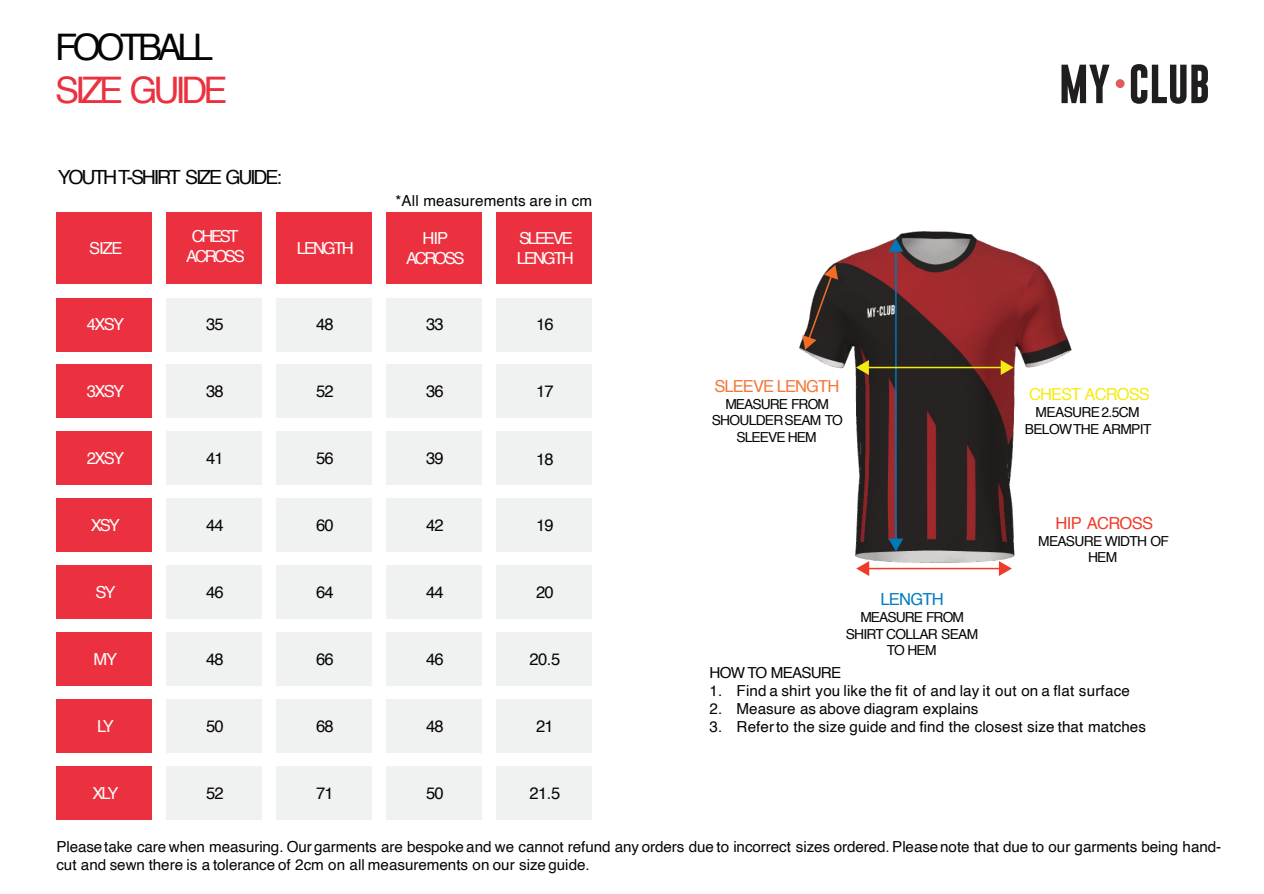
<style>
.page{position:relative;width:1264px;height:894px;background:#fff}
.page>*{position:absolute;margin:0;border:0;box-sizing:border-box;transform-origin:0 0}
.t1{font:36.6px "Helvetica";letter-spacing:-.11em;color:#eb313f}
.t2{font:36.6px "Helvetica";letter-spacing:-.12em;color:#050504}
.t3{font:19.5px "Helvetica";letter-spacing:-.11em;color:#040503}
.t4{font:16.5px "Helvetica";letter-spacing:-.05em;color:#050504}
.t5{font:16.5px/19.8px "Helvetica";letter-spacing:-.125em;color:#fff;text-align:center}
.t6{font:16.5px "Helvetica";letter-spacing:-.06em;color:#f3783a}
.t7{font:16.5px "Helvetica";letter-spacing:-.06em;color:#f4ec10}
.t8{font:16.5px "Helvetica";letter-spacing:-.04em;color:#ef3c2a}
.t9{font:16.5px "Helvetica";letter-spacing:-.045em;color:#007cc2}
.t10{font:15.15px/18.1px "Helvetica";letter-spacing:-.005em;color:#050504}
.t11{font:15.15px "Helvetica";letter-spacing:.005em;color:#040503}
.t12{font:15.15px "Helvetica";letter-spacing:-.055em;color:#040503}
.t13{font:13.8px/16.5px "Helvetica";letter-spacing:-.05em;color:#040503;text-align:center}
</style>
<div class="page">
<div style="left:57px;top:212px;width:95px;height:72px;background:#eb313f"></div>
<div style="left:57px;top:298px;width:95px;height:53px;background:#eb313f"></div>
<div style="left:57px;top:364px;width:95px;height:54px;background:#eb313f"></div>
<div style="left:57px;top:431px;width:95px;height:54px;background:#eb313f"></div>
<div style="left:57px;top:498px;width:95px;height:54px;background:#eb313f"></div>
<div style="left:57px;top:565px;width:95px;height:53px;background:#eb313f"></div>
<div style="left:57px;top:632px;width:95px;height:53px;background:#eb313f"></div>
<div style="left:57px;top:699px;width:95px;height:53px;background:#eb313f"></div>
<div style="left:57px;top:766px;width:95px;height:53px;background:#eb313f"></div>
<div style="left:167px;top:212px;width:95px;height:72px;background:#eb313f"></div>
<div style="left:276px;top:212px;width:96px;height:72px;background:#eb313f"></div>
<div style="left:386px;top:212px;width:96px;height:72px;background:#eb313f"></div>
<div style="left:496px;top:212px;width:96px;height:72px;background:#eb313f"></div>
<div style="left:167px;top:298px;width:95px;height:53px;background:#f0f1f1"></div>
<div style="left:167px;top:364px;width:95px;height:54px;background:#f0f1f1"></div>
<div style="left:167px;top:431px;width:95px;height:54px;background:#f0f1f1"></div>
<div style="left:167px;top:498px;width:95px;height:54px;background:#f0f1f1"></div>
<div style="left:167px;top:565px;width:95px;height:53px;background:#f0f1f1"></div>
<div style="left:167px;top:632px;width:95px;height:53px;background:#f0f1f1"></div>
<div style="left:167px;top:699px;width:95px;height:53px;background:#f0f1f1"></div>
<div style="left:167px;top:766px;width:95px;height:53px;background:#f0f1f1"></div>
<div style="left:276px;top:298px;width:96px;height:53px;background:#f0f1f1"></div>
<div style="left:276px;top:364px;width:96px;height:54px;background:#f0f1f1"></div>
<div style="left:276px;top:431px;width:96px;height:54px;background:#f0f1f1"></div>
<div style="left:276px;top:498px;width:96px;height:54px;background:#f0f1f1"></div>
<div style="left:276px;top:565px;width:96px;height:53px;background:#f0f1f1"></div>
<div style="left:276px;top:632px;width:96px;height:53px;background:#f0f1f1"></div>
<div style="left:276px;top:699px;width:96px;height:53px;background:#f0f1f1"></div>
<div style="left:276px;top:766px;width:96px;height:53px;background:#f0f1f1"></div>
<div style="left:386px;top:298px;width:96px;height:53px;background:#f0f1f1"></div>
<div style="left:386px;top:364px;width:96px;height:54px;background:#f0f1f1"></div>
<div style="left:386px;top:431px;width:96px;height:54px;background:#f0f1f1"></div>
<div style="left:386px;top:498px;width:96px;height:54px;background:#f0f1f1"></div>
<div style="left:386px;top:565px;width:96px;height:53px;background:#f0f1f1"></div>
<div style="left:386px;top:632px;width:96px;height:53px;background:#f0f1f1"></div>
<div style="left:386px;top:699px;width:96px;height:53px;background:#f0f1f1"></div>
<div style="left:386px;top:766px;width:96px;height:53px;background:#f0f1f1"></div>
<div style="left:496px;top:298px;width:96px;height:53px;background:#f0f1f1"></div>
<div style="left:496px;top:364px;width:96px;height:54px;background:#f0f1f1"></div>
<div style="left:496px;top:431px;width:96px;height:54px;background:#f0f1f1"></div>
<div style="left:496px;top:498px;width:96px;height:54px;background:#f0f1f1"></div>
<div style="left:496px;top:565px;width:96px;height:53px;background:#f0f1f1"></div>
<div style="left:496px;top:632px;width:96px;height:53px;background:#f0f1f1"></div>
<div style="left:496px;top:699px;width:96px;height:53px;background:#f0f1f1"></div>
<div style="left:496px;top:766px;width:96px;height:53px;background:#f0f1f1"></div>
<svg style="left:1061px;top:65px;width:48px;height:38px"></svg>
<svg style="left:1130px;top:64px;width:77px;height:40px"></svg>
<div style="left:1115px;top:79px;width:9px;height:9px;background:#de5c5f;border-radius:50%"></div>
<img style="left:799px;top:231px;width:273px;height:345px">
<hr style="left:895px;top:249px;width:1px;height:291px;background:#0078ba">
<svg style="left:888px;top:238px;width:15px;height:13px"></svg>
<svg style="left:888px;top:538px;width:15px;height:13px"></svg>
<hr style="left:866px;top:366px;width:136px;height:2px;background:#f4ec10">
<svg style="left:855px;top:360px;width:13px;height:15px"></svg>
<svg style="left:1000px;top:360px;width:13px;height:15px"></svg>
<hr style="left:867px;top:567px;width:134px;height:2px;background:#ef3c2a">
<svg style="left:856px;top:561px;width:13px;height:15px"></svg>
<svg style="left:998px;top:561px;width:13px;height:15px"></svg>
<svg style="left:802px;top:265px;width:36px;height:84px"></svg>
<h1 class="t2" style="left:55px;top:32px;width:160px">FOOTBALL</h1>
<h1 class="t1" style="left:55px;top:76px;width:174px">SIZE GUIDE</h1>
<p class="t3" style="left:58px;top:169px;width:225px">YOUTH T-SHIRT SIZE GUIDE:</p>
<p class="t11" style="left:395px;top:194px;width:198px">*All measurements are in cm</p>
<p class="t5" style="left:89px;top:239px;width:35px">SIZE</p>
<p class="t5" style="left:186px;top:227px;width:60px">CHEST<br>ACROSS</p>
<p class="t5" style="left:297px;top:239px;width:58px">LENGTH</p>
<p class="t5" style="left:406px;top:230px;width:60px">HIP<br>ACROSS</p>
<p class="t5" style="left:517px;top:230px;width:58px;text-align:left">SLEEVE<br>LENGTH</p>
<p class="t5" style="left:87px;top:315px;width:39px">4XSY</p>
<p class="t4" style="left:206px;top:318px;width:19px">35</p>
<p class="t4" style="left:316px;top:318px;width:19px">48</p>
<p class="t4" style="left:426px;top:318px;width:19px">33</p>
<p class="t4" style="left:536px;top:318px;width:19px">16</p>
<p class="t5" style="left:87px;top:382px;width:39px">3XSY</p>
<p class="t4" style="left:206px;top:385px;width:19px">38</p>
<p class="t4" style="left:316px;top:385px;width:19px">52</p>
<p class="t4" style="left:426px;top:385px;width:19px">36</p>
<p class="t4" style="left:536px;top:385px;width:19px">17</p>
<p class="t6" style="left:714px;top:379px;width:126px">SLEEVE LENGTH</p>
<p class="t13" style="left:711px;top:396px;width:133px">MEASURE FROM<br>SHOULDER SEAM TO<br>SLEEVE HEM</p>
<p class="t7" style="left:1028px;top:388px;width:122px">CHEST ACROSS</p>
<p class="t13" style="left:1024px;top:404px;width:128px">MEASURE 2.5CM<br>BELOW THE ARMPIT</p>
<p class="t5" style="left:87px;top:449px;width:39px">2XSY</p>
<p class="t4" style="left:206px;top:452px;width:19px">41</p>
<p class="t4" style="left:316px;top:452px;width:19px">56</p>
<p class="t4" style="left:426px;top:452px;width:19px">39</p>
<p class="t4" style="left:536px;top:452px;width:19px">18</p>
<p class="t5" style="left:91px;top:516px;width:31px">XSY</p>
<p class="t4" style="left:206px;top:518px;width:19px">44</p>
<p class="t4" style="left:316px;top:518px;width:19px">60</p>
<p class="t4" style="left:426px;top:518px;width:19px">42</p>
<p class="t4" style="left:536px;top:519px;width:19px">19</p>
<p class="t8" style="left:1055px;top:516px;width:99px">HIP ACROSS</p>
<p class="t13" style="left:1038px;top:533px;width:132px">MEASURE WIDTH OF<br>HEM</p>
<p class="t5" style="left:95px;top:583px;width:21px">SY</p>
<p class="t4" style="left:206px;top:585px;width:19px">46</p>
<p class="t4" style="left:316px;top:585px;width:19px">64</p>
<p class="t4" style="left:426px;top:585px;width:19px">44</p>
<p class="t4" style="left:536px;top:585px;width:19px">20</p>
<p class="t5" style="left:94px;top:650px;width:25px">MY</p>
<p class="t4" style="left:206px;top:652px;width:19px">48</p>
<p class="t4" style="left:316px;top:652px;width:19px">66</p>
<p class="t4" style="left:426px;top:652px;width:19px">46</p>
<p class="t4" style="left:529px;top:652px;width:32px">20.5</p>
<p class="t5" style="left:97px;top:717px;width:18px">LY</p>
<p class="t4" style="left:206px;top:719px;width:19px">50</p>
<p class="t4" style="left:316px;top:719px;width:19px">68</p>
<p class="t4" style="left:426px;top:719px;width:19px">48</p>
<p class="t4" style="left:536px;top:719px;width:19px">21</p>
<p class="t9" style="left:880px;top:593px;width:65px">LENGTH</p>
<p class="t13" style="left:845px;top:609px;width:134px">MEASURE FROM<br>SHIRT COLLAR SEAM<br>TO HEM</p>
<p class="t12" style="left:709px;top:666px;width:133px">HOW TO MEASURE</p>
<p class="t11" style="left:709px;top:684px;width:422px">1. Find a shirt you like the fit of and lay it out on a flat surface</p>
<p class="t11" style="left:709px;top:702px;width:270px">2. Measure as above diagram explains</p>
<p class="t11" style="left:709px;top:720px;width:438px">3. Refer to the size guide and find the closest size that matches</p>
<p class="t5" style="left:92px;top:784px;width:27px">XLY</p>
<p class="t4" style="left:206px;top:786px;width:19px">52</p>
<p class="t4" style="left:316px;top:786px;width:19px">71</p>
<p class="t4" style="left:426px;top:786px;width:19px">50</p>
<p class="t4" style="left:529px;top:786px;width:32px">21.5</p>
<p class="t10" style="left:56px;top:838px;width:1166px">Please take care when measuring. Our garments are bespoke and we cannot refund any orders due to incorrect sizes ordered. Please note that due to our garments being hand&shy;cut and sewn there is a tolerance of 2cm on all measurements on our size guide.</p>
</div>
